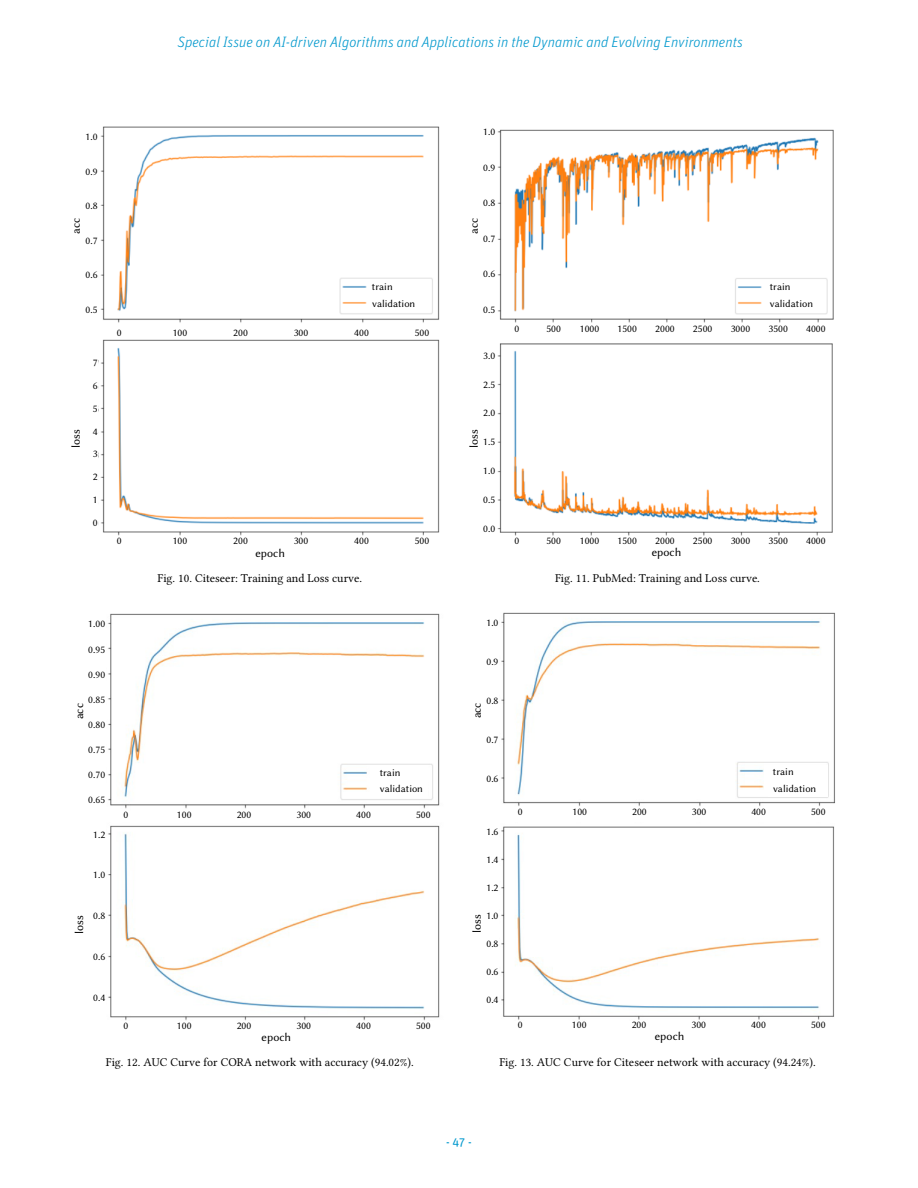
<style>
.page{position:relative;width:918px;height:1188px;background:#fff}
.page>*{position:absolute;margin:0;border:0;box-sizing:border-box;transform-origin:0 0}
.t1{font:italic 300 15px "Unit OT";color:#0098cd}
.t2{font:12px "Libertinus Serif";color:#000}
.t3{font:12px "Libertinus Sans";color:#000}
.t4{font:12px "Unit OT";color:#0098cd}
.t5{font:10.5px "Libertinus Sans";color:#000}
</style>
<div class="page">
<img style="left:497px;top:343px;width:336px;height:193px">
<img style="left:497px;top:129px;width:337px;height:194px">
<div style="left:765px;top:281px;width:59px;height:31px;background:#fff"></div>
<img style="left:501px;top:826px;width:334px;height:194px">
<img style="left:501px;top:612px;width:334px;height:194px">
<div style="left:768px;top:765px;width:60px;height:31px;background:#fff"></div>
<img style="left:98px;top:339px;width:342px;height:221px">
<img style="left:100px;top:126px;width:340px;height:197px">
<div style="left:70px;top:536px;width:380px;height:23px;background:#fff"></div>
<div style="left:367px;top:281px;width:60px;height:31px;background:#fff"></div>
<img style="left:108px;top:825px;width:332px;height:196px">
<img style="left:108px;top:613px;width:332px;height:196px">
<div style="left:370px;top:766px;width:58px;height:31px;background:#fff"></div>
<h1 class="t1" style="left:178px;top:33px;width:566px">Special Issue on AI-driven Algorithms and Applications in the Dynamic and Evolving Environments</h1>
<p class="t5" style="left:86px;top:131px;width:14px">1.0</p>
<p class="t5" style="left:86px;top:165px;width:14px">0.9</p>
<p class="t5" style="left:86px;top:200px;width:14px">0.8</p>
<p class="t5" style="left:86px;top:234px;width:14px">0.7</p>
<p class="t5" style="left:86px;top:269px;width:14px">0.6</p>
<p class="t5" style="left:86px;top:304px;width:14px">0.5</p>
<p class="t3" style="left:69px;top:234px;width:18px;rotate:-90deg">acc</p>
<p class="t5" style="left:93px;top:357px;width:6px">7</p>
<p class="t5" style="left:93px;top:380px;width:6px">6</p>
<p class="t3" style="left:69px;top:448px;width:20px;rotate:-90deg">loss</p>
<p class="t5" style="left:93px;top:402px;width:6px">5</p>
<p class="t5" style="left:93px;top:425px;width:6px">4</p>
<p class="t5" style="left:93px;top:448px;width:6px">3</p>
<p class="t5" style="left:93px;top:471px;width:6px">2</p>
<p class="t5" style="left:93px;top:494px;width:6px">1</p>
<p class="t5" style="left:93px;top:517px;width:6px">0</p>
<p class="t5" style="left:372px;top:281px;width:22px">train</p>
<p class="t5" style="left:372px;top:298px;width:45px">validation</p>
<p class="t5" style="left:117px;top:326px;width:6px">0</p>
<p class="t5" style="left:173px;top:326px;width:16px">100</p>
<p class="t5" style="left:233px;top:326px;width:16px">200</p>
<p class="t5" style="left:294px;top:326px;width:16px">300</p>
<p class="t5" style="left:354px;top:326px;width:16px">400</p>
<p class="t5" style="left:415px;top:326px;width:16px">500</p>
<p class="t5" style="left:117px;top:534px;width:6px">0</p>
<p class="t5" style="left:173px;top:534px;width:16px">100</p>
<p class="t5" style="left:233px;top:534px;width:16px">200</p>
<p class="t5" style="left:294px;top:534px;width:16px">300</p>
<p class="t5" style="left:354px;top:534px;width:16px">400</p>
<p class="t5" style="left:415px;top:534px;width:16px">500</p>
<p class="t3" style="left:255px;top:546px;width:31px">epoch</p>
<p class="t2" style="left:158px;top:571px;width:206px">Fig. 10. Citeseer: Training and Loss curve.</p>
<p class="t5" style="left:88px;top:618px;width:18px">1.00</p>
<p class="t5" style="left:88px;top:643px;width:18px">0.95</p>
<p class="t5" style="left:88px;top:668px;width:18px">0.90</p>
<p class="t5" style="left:88px;top:693px;width:18px">0.85</p>
<p class="t5" style="left:88px;top:719px;width:18px">0.80</p>
<p class="t5" style="left:88px;top:744px;width:18px">0.75</p>
<p class="t5" style="left:88px;top:769px;width:18px">0.70</p>
<p class="t5" style="left:88px;top:794px;width:18px">0.65</p>
<p class="t3" style="left:72px;top:719px;width:18px;rotate:-90deg">acc</p>
<p class="t5" style="left:93px;top:828px;width:14px">1.2</p>
<p class="t5" style="left:93px;top:869px;width:14px">1.0</p>
<p class="t3" style="left:72px;top:934px;width:20px;rotate:-90deg">loss</p>
<p class="t5" style="left:93px;top:910px;width:14px">0.8</p>
<p class="t5" style="left:93px;top:950px;width:14px">0.6</p>
<p class="t5" style="left:93px;top:991px;width:14px">0.4</p>
<p class="t5" style="left:380px;top:767px;width:22px">train</p>
<p class="t5" style="left:380px;top:783px;width:45px">validation</p>
<p class="t5" style="left:123px;top:809px;width:6px">0</p>
<p class="t5" style="left:177px;top:809px;width:16px">100</p>
<p class="t5" style="left:237px;top:809px;width:16px">200</p>
<p class="t5" style="left:297px;top:809px;width:16px">300</p>
<p class="t5" style="left:356px;top:809px;width:16px">400</p>
<p class="t5" style="left:416px;top:809px;width:16px">500</p>
<p class="t5" style="left:123px;top:1020px;width:6px">0</p>
<p class="t5" style="left:177px;top:1020px;width:16px">100</p>
<p class="t5" style="left:237px;top:1020px;width:16px">200</p>
<p class="t5" style="left:297px;top:1020px;width:16px">300</p>
<p class="t5" style="left:356px;top:1020px;width:16px">400</p>
<p class="t5" style="left:416px;top:1020px;width:16px">500</p>
<p class="t3" style="left:262px;top:1030px;width:31px">epoch</p>
<p class="t5" style="left:483px;top:126px;width:14px">1.0</p>
<p class="t5" style="left:483px;top:161px;width:14px">0.9</p>
<p class="t5" style="left:483px;top:197px;width:14px">0.8</p>
<p class="t5" style="left:483px;top:232px;width:14px">0.7</p>
<p class="t5" style="left:483px;top:268px;width:14px">0.6</p>
<p class="t5" style="left:483px;top:304px;width:14px">0.5</p>
<p class="t3" style="left:467px;top:234px;width:18px;rotate:-90deg">acc</p>
<p class="t5" style="left:483px;top:349px;width:14px">3.0</p>
<p class="t5" style="left:483px;top:378px;width:14px">2.5</p>
<p class="t5" style="left:483px;top:407px;width:14px">2.0</p>
<p class="t3" style="left:467px;top:448px;width:20px;rotate:-90deg">loss</p>
<p class="t5" style="left:483px;top:436px;width:14px">1.5</p>
<p class="t5" style="left:483px;top:465px;width:14px">1.0</p>
<p class="t5" style="left:483px;top:494px;width:14px">0.5</p>
<p class="t5" style="left:483px;top:523px;width:14px">0.0</p>
<p class="t5" style="left:486px;top:617px;width:14px">1.0</p>
<p class="t5" style="left:486px;top:656px;width:14px">0.9</p>
<p class="t5" style="left:486px;top:695px;width:14px">0.8</p>
<p class="t5" style="left:486px;top:733px;width:14px">0.7</p>
<p class="t5" style="left:486px;top:772px;width:14px">0.6</p>
<p class="t3" style="left:470px;top:718px;width:18px;rotate:-90deg">acc</p>
<p class="t5" style="left:486px;top:825px;width:14px">1.6</p>
<p class="t5" style="left:486px;top:853px;width:14px">1.4</p>
<p class="t5" style="left:486px;top:881px;width:14px">1.2</p>
<p class="t5" style="left:486px;top:909px;width:14px">1.0</p>
<p class="t3" style="left:470px;top:933px;width:20px;rotate:-90deg">loss</p>
<p class="t5" style="left:486px;top:937px;width:14px">0.8</p>
<p class="t5" style="left:486px;top:965px;width:14px">0.6</p>
<p class="t5" style="left:486px;top:993px;width:14px">0.4</p>
<p class="t5" style="left:770px;top:281px;width:22px">train</p>
<p class="t5" style="left:770px;top:298px;width:45px">validation</p>
<p class="t5" style="left:515px;top:323px;width:6px">0</p>
<p class="t5" style="left:546px;top:323px;width:16px">500</p>
<p class="t5" style="left:580px;top:323px;width:21px">1000</p>
<p class="t5" style="left:618px;top:323px;width:21px">1500</p>
<p class="t5" style="left:655px;top:323px;width:21px">2000</p>
<p class="t5" style="left:693px;top:323px;width:21px">2500</p>
<p class="t5" style="left:731px;top:323px;width:21px">3000</p>
<p class="t5" style="left:768px;top:323px;width:21px">3500</p>
<p class="t5" style="left:806px;top:323px;width:21px">4000</p>
<p class="t5" style="left:515px;top:534px;width:6px">0</p>
<p class="t5" style="left:546px;top:534px;width:16px">500</p>
<p class="t5" style="left:580px;top:534px;width:21px">1000</p>
<p class="t5" style="left:618px;top:534px;width:21px">1500</p>
<p class="t5" style="left:655px;top:534px;width:21px">2000</p>
<p class="t5" style="left:693px;top:534px;width:21px">2500</p>
<p class="t5" style="left:731px;top:534px;width:21px">3000</p>
<p class="t5" style="left:768px;top:534px;width:21px">3500</p>
<p class="t5" style="left:806px;top:534px;width:21px">4000</p>
<p class="t3" style="left:652px;top:545px;width:31px">epoch</p>
<p class="t2" style="left:555px;top:571px;width:206px">Fig. 11. PubMed: Training and Loss curve.</p>
<p class="t5" style="left:773px;top:766px;width:22px">train</p>
<p class="t5" style="left:773px;top:782px;width:45px">validation</p>
<p class="t5" style="left:518px;top:805px;width:6px">0</p>
<p class="t5" style="left:573px;top:805px;width:16px">100</p>
<p class="t5" style="left:632px;top:805px;width:16px">200</p>
<p class="t5" style="left:692px;top:805px;width:16px">300</p>
<p class="t5" style="left:751px;top:805px;width:16px">400</p>
<p class="t5" style="left:811px;top:805px;width:16px">500</p>
<p class="t5" style="left:518px;top:1019px;width:6px">0</p>
<p class="t5" style="left:572px;top:1019px;width:16px">100</p>
<p class="t5" style="left:632px;top:1019px;width:16px">200</p>
<p class="t5" style="left:692px;top:1019px;width:16px">300</p>
<p class="t5" style="left:751px;top:1019px;width:16px">400</p>
<p class="t5" style="left:811px;top:1019px;width:16px">500</p>
<p class="t3" style="left:655px;top:1029px;width:31px">epoch</p>
<p class="t2" style="left:106px;top:1055px;width:309px">Fig. 12. AUC Curve for CORA network with accuracy (94.02%).</p>
<p class="t4" style="left:446px;top:1135px;width:27px">- 47 -</p>
<p class="t2" style="left:499px;top:1055px;width:318px">Fig. 13. AUC Curve for Citeseer network with accuracy (94.24%).</p>
</div>
